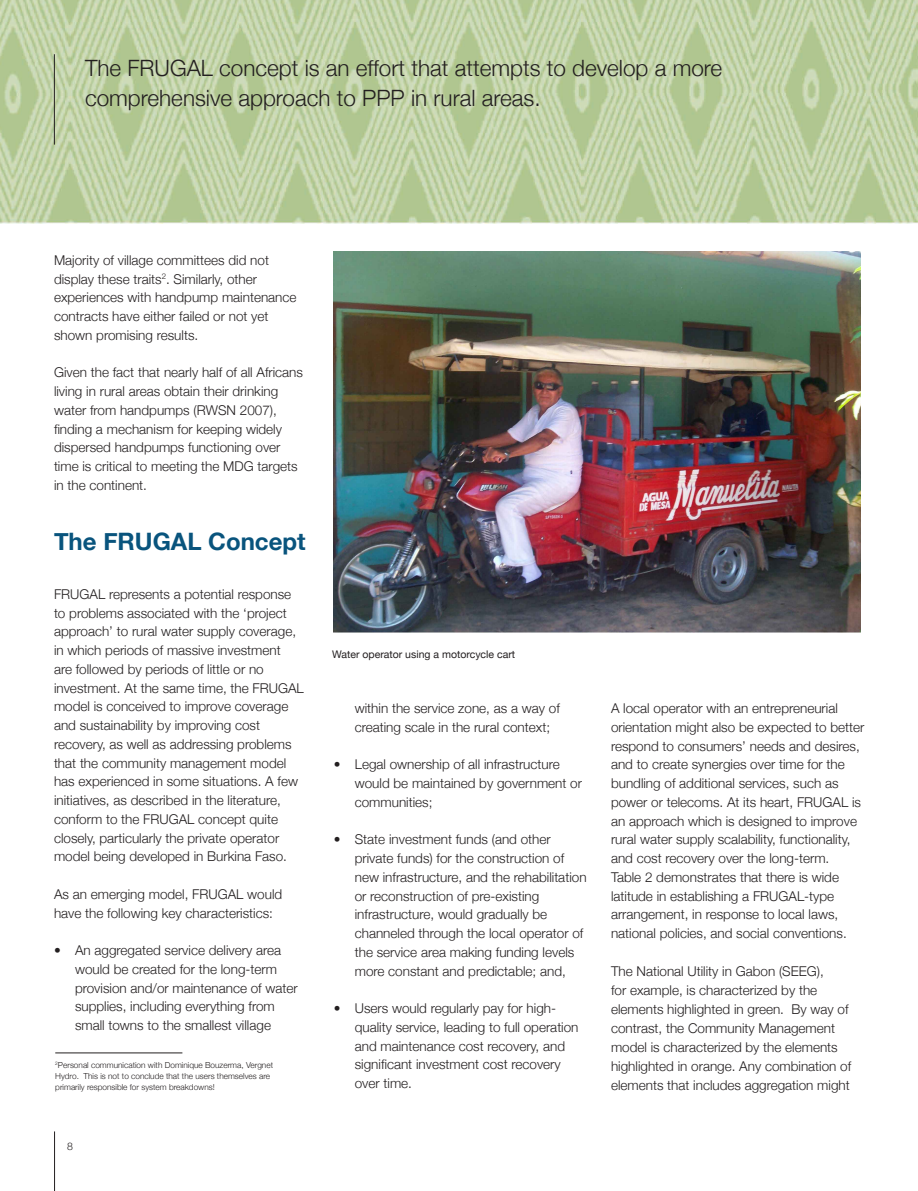
<style>
.page{position:relative;width:918px;height:1191px;background:#fff}
.page>*{position:absolute;margin:0;border:0;box-sizing:border-box;transform-origin:0 0}
.t1{font:700 24px "Helvetica Neue";color:#09547d}
.t2{font:300 22.5px/30px "Helvetica Neue";color:#231f20}
.t3{font:300 13.5px/18.8px "Helvetica Neue";color:#231f20}
.t4{font:10.5px "Helvetica Neue";color:#231f20}
.t5{font:300 8.25px/11.2px "Helvetica Neue";color:#231f20}
</style>
<div class="page">
<hr style="left:54px;top:1131px;width:1px;height:60px;background:#231f20">
<img style="left:0;top:0;width:918px;height:223px">
<img style="left:333px;top:252px;width:527px;height:380px">
<hr style="left:55px;top:1052px;width:127px;height:1px;background:#231f20">
<hr style="left:54px;top:54px;width:1px;height:91px;background:#231f20">
<p class="t2" style="left:85px;top:52px;width:639px">The FRUGAL concept is an effort that attempts to develop a more comprehensive approach to PPP in rural areas.</p>
<p class="t3" style="left:54px;top:250px;width:244px">Majority of village committees did not display these traits<sup>2</sup>. Similarly, other experiences with handpump maintenance contracts have either failed or not yet shown promising results.</p>
<p class="t3" style="left:54px;top:363px;width:251px">Given the fact that nearly half of all Africans living in rural areas obtain their drinking water from handpumps (RWSN 2007), finding a mechanism for keeping widely dispersed handpumps functioning over time is critical to meeting the MDG targets in the continent.</p>
<p class="t1" style="left:54px;top:526px;width:253px">The FRUGAL Concept</p>
<p class="t3" style="left:54px;top:584px;width:251px">FRUGAL represents a potential response to problems associated with the ‘project approach’ to rural water supply coverage, in which periods of massive investment<br>are followed by periods of little or no investment. At the same time, the FRUGAL model is conceived to improve coverage and sustainability by improving cost recovery, as well as addressing problems that the community management model has experienced in some situations. A few initiatives, as described in the literature, conform to the FRUGAL concept quite closely, particularly the private operator model being developed in Burkina Faso.</p>
<p class="t3" style="left:54px;top:884px;width:230px">As an emerging model, FRUGAL would have the following key characteristics:</p>
<p class="t3" style="left:75px;top:940px;width:224px;text-indent:-21px">• An aggregated service delivery area would be created for the long-term provision and/or maintenance of water supplies, including everything from small towns to the smallest village</p>
<p class="t5" style="left:55px;top:1059px;width:219px"><sup>2</sup>Personal communication with Dominique Bouzerma, Vergnet<br>Hydro. This is not to conclude that the users themselves are primarily responsible for system breakdowns!</p>
<p class="t4" style="left:332px;top:648px;width:184px">Water operator using a motorcycle cart</p>
<p class="t3" style="left:355px;top:698px;width:207px">within the service zone, as a way of creating scale in the rural context;</p>
<p class="t3" style="left:355px;top:755px;width:229px;text-indent:-21px">• Legal ownership of all infrastructure would be maintained by government or communities;</p>
<p class="t3" style="left:355px;top:830px;width:233px;text-indent:-21px">• State investment funds (and other private funds) for the construction of new infrastructure, and the rehabilitation or reconstruction of pre-existing infrastructure, would gradually be channeled through the local operator of the service area making funding levels more constant and predictable; and,</p>
<p class="t3" style="left:355px;top:998px;width:225px;text-indent:-21px">• Users would regularly pay for high&shy;quality service, leading to full operation and maintenance cost recovery, and significant investment cost recovery over time.</p>
<p class="t3" style="left:611px;top:698px;width:255px">A local operator with an entrepreneurial orientation might also be expected to better respond to consumers’ needs and desires, and to create synergies over time for the bundling of additional services, such as power or telecoms. At its heart, FRUGAL is an approach which is designed to improve rural water supply scalability, functionality, and cost recovery over the long-term.</p>
<p class="t3" style="left:611px;top:867px;width:237px">Table 2 demonstrates that there is wide latitude in establishing a FRUGAL-type arrangement, in response to local laws, national policies, and social conventions.</p>
<p class="t3" style="left:611px;top:961px;width:242px">The National Utility in Gabon (SEEG),<br>for example, is characterized by the elements highlighted in green. By way of contrast, the Community Management model is characterized by the elements highlighted in orange. Any combination of elements that includes aggregation might</p>
</div>
